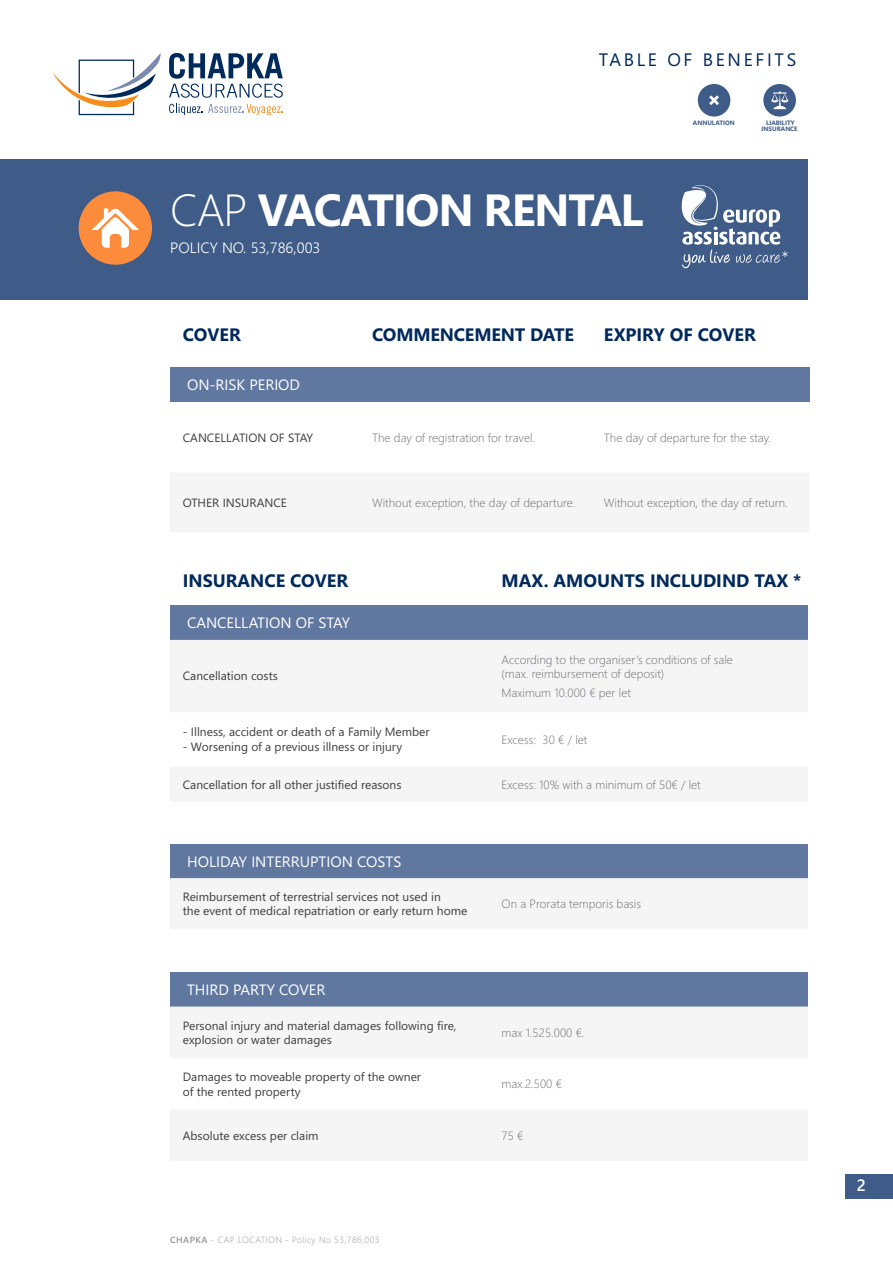
<style>
.page{position:relative;width:893px;height:1263px;background:#fff}
.page>*{position:absolute;margin:0;border:0;box-sizing:border-box;transform-origin:0 0}
.t1{font:700 45px "Segoe WP";letter-spacing:-.03em;color:#fff}
.TITRE_RUBRIQUE{font:700 18px "Segoe WP";color:#00295c}
.t2{font:18px "Segoe WP";letter-spacing:.15em;color:#00295c}
.t3{font:600 16.5px "Segoe WP";color:#fff}
.Liste_Standard{font:15px "Segoe WP";color:#fff}
.t4{font:300 15px "Segoe WP";color:#fff}
.Liste_Standard-2{font:12px/14.4px "Segoe WP";color:#3e3e3f}
.Liste_Standard-3{font:300 12px/14.4px "Segoe WP";color:#6c6d70}
.t5{font:300 9px "Segoe WP";letter-spacing:.05em;color:#939598}
.Titre_Paragraphe{font:700 6.3px "Segoe WP";color:#3f5c88}
.s1{font-weight:300}
.s2{font-weight:600}
</style>
<div class="page">
<div style="left:845px;top:1174px;width:48px;height:24px;background:#3f5c88"></div>
<div style="left:170px;top:606px;width:638px;height:34px;background:#60779f"></div>
<div style="left:170px;top:844px;width:638px;height:34px;background:#60779f"></div>
<svg style="left:170px;top:878px;width:638px;height:1px"></svg>
<div style="left:170px;top:368px;width:639px;height:34px;background:#60779f"></div>
<div style="left:170px;top:972px;width:638px;height:34px;background:#60779f"></div>
<svg style="left:170px;top:1006px;width:638px;height:1px"></svg>
<div style="left:0;top:160px;width:808px;height:140px;background:#3f5c88"></div>
<svg style="left:52px;top:53px;width:109px;height:63px"></svg>
<svg style="left:169px;top:104px;width:114px;height:11px"></svg>
<svg style="left:169px;top:53px;width:114px;height:45px"></svg>
<div style="left:79px;top:191px;width:73px;height:74px;background:#fc8c3b;border-radius:50%"></div>
<svg style="left:91px;top:208px;width:48px;height:40px"></svg>
<div style="left:763px;top:84px;width:33px;height:33px;background:#3f5c88;border-radius:50%"></div>
<svg style="left:771px;top:91px;width:18px;height:18px"></svg>
<div style="left:698px;top:84px;width:32px;height:33px;background:#3f5c88;border-radius:50%"></div>
<svg style="left:709px;top:95px;width:10px;height:10px"></svg>
<svg style="left:681px;top:185px;width:107px;height:83px"></svg>
<p class="t2" style="left:599px;top:48px;width:199px">TABLE OF BENEFITS</p>
<p class="t1" style="left:170px;top:178px;width:475px"><span class="s1">CAP</span> VACATION RENTAL</p>
<p class="t4" style="left:170px;top:237px;width:152px">POLICY NO. 53,786,003</p>
<p class="Titre_Paragraphe" style="left:693px;top:118px;width:43px">ANNULATION</p>
<p class="Titre_Paragraphe" style="left:766px;top:118px;width:30px">LIABILITY</p>
<p class="Titre_Paragraphe" style="left:762px;top:125px;width:37px">INSURANCE</p>
<p class="TITRE_RUBRIQUE" style="left:183px;top:322px;width:59px">COVER</p>
<p class="TITRE_RUBRIQUE" style="left:372px;top:322px;width:203px">COMMENCEMENT DATE</p>
<p class="TITRE_RUBRIQUE" style="left:604px;top:322px;width:153px">EXPIRY OF COVER</p>
<p class="Liste_Standard" style="left:187px;top:375px;width:115px">ON-RISK PERIOD</p>
<p class="Liste_Standard-2" style="left:183px;top:429px;width:132px">CANCELLATION OF STAY</p>
<p class="Liste_Standard-3" style="left:372px;top:430px;width:165px">The day of registration for travel.</p>
<p class="Liste_Standard-3" style="left:604px;top:430px;width:168px">The day of departure for the stay.</p>
<p class="Liste_Standard-2" style="left:183px;top:495px;width:106px">OTHER INSURANCE</p>
<p class="Liste_Standard-3" style="left:372px;top:495px;width:205px">Without exception, the day of departure.</p>
<p class="Liste_Standard-3" style="left:604px;top:495px;width:186px">Without exception, the day of return.</p>
<p class="TITRE_RUBRIQUE" style="left:183px;top:568px;width:167px">INSURANCE COVER</p>
<p class="TITRE_RUBRIQUE" style="left:502px;top:568px;width:301px">MAX. AMOUNTS INCLUDIND TAX *</p>
<p class="Liste_Standard" style="left:187px;top:613px;width:164px">CANCELLATION OF STAY</p>
<p class="Liste_Standard-2" style="left:183px;top:668px;width:96px">Cancellation costs</p>
<p class="Liste_Standard-2" style="left:183px;top:724px;width:248px">- Illness, accident or death of a Family Member</p>
<p class="Liste_Standard-2" style="left:183px;top:739px;width:221px">- Worsening of a previous illness or injury</p>
<p class="Liste_Standard-3" style="left:502px;top:652px;width:233px">According to the organiser’s conditions of sale (max. reimbursement of deposit)</p>
<p class="Liste_Standard-3" style="left:502px;top:685px;width:131px">Maximum 10.000 € per let</p>
<p class="Liste_Standard-3" style="left:502px;top:732px;width:87px">Excess: 30 € / let</p>
<p class="Liste_Standard-2" style="left:183px;top:776px;width:220px">Cancellation for all other justified reasons</p>
<p class="Liste_Standard-3" style="left:502px;top:777px;width:201px">Excess: 10% with a minimum of 50€ / let</p>
<p class="Liste_Standard" style="left:187px;top:851px;width:216px">HOLIDAY INTERRUPTION COSTS</p>
<p class="Liste_Standard-2" style="left:183px;top:889px;width:259px">Reimbursement of terrestrial services not used in</p>
<p class="Liste_Standard-2" style="left:183px;top:903px;width:286px">the event of medical repatriation or early return home</p>
<p class="Liste_Standard-3" style="left:502px;top:896px;width:141px">On a Prorata temporis basis</p>
<p class="Liste_Standard" style="left:187px;top:979px;width:140px">THIRD PARTY COVER</p>
<p class="Liste_Standard-2" style="left:183px;top:1017px;width:275px">Personal injury and material damages following fire, explosion or water damages</p>
<p class="Liste_Standard-3" style="left:502px;top:1025px;width:84px">max 1.525.000 €.</p>
<p class="Liste_Standard-2" style="left:183px;top:1069px;width:240px">Damages to moveable property of the owner of the rented property</p>
<p class="Liste_Standard-3" style="left:502px;top:1076px;width:62px">max.2.500 €</p>
<p class="Liste_Standard-2" style="left:183px;top:1128px;width:137px">Absolute excess per claim</p>
<p class="Liste_Standard-3" style="left:502px;top:1128px;width:23px">75 €</p>
<p class="t5" style="left:170px;top:1233px;width:211px"><span class="s2">CHAPKA</span> - CAP LOCATION - Policy No 53,786,003</p>
<h3 class="t3" style="left:857px;top:1174px;width:11px">2</h3>
</div>
